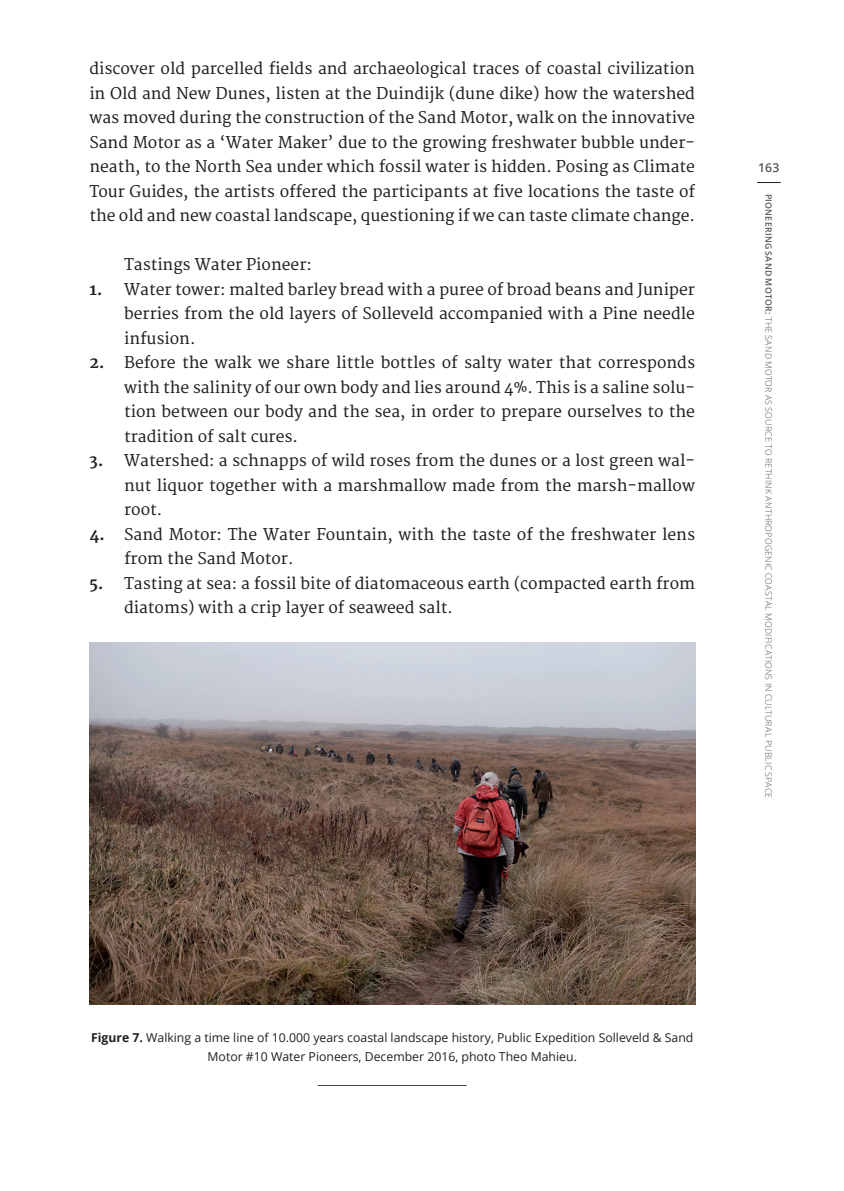
<style>
.page{position:relative;width:844px;height:1191px;background:#fff}
.page>*{position:absolute;margin:0;border:0;box-sizing:border-box;transform-origin:0 0}
.t1{font:15.75px/24.5px "Merriweather";color:#231f20;text-align:justify}
.t2{font:12.25px/19.2px "Open Sans";color:#231f20;text-align:center}
.t3{font:600 12.25px "Open Sans";color:#57585a}
.t4{font:300 8.75px "Open Sans";letter-spacing:.025em;color:#57585a}
.s1{font-weight:700}
.s2{font-weight:600}
</style>
<div class="page">
<svg style="left:757px;top:182px;width:23px;height:1px"></svg>
<img style="left:89px;top:642px;width:605px;height:362px">
<hr style="left:317px;top:1085px;width:149px;height:1px;background:#414448">
<p class="t1" style="left:89px;top:57px;width:607px">discover old parcelled fields and archaeological traces of coastal civilization in Old and New Dunes, listen at the Duindijk (dune dike) how the watershed was moved during the construction of the Sand Motor, walk on the innovative Sand Motor as a ‘Water Maker’ due to the growing freshwater bubble under&shy;neath, to the North Sea under which fossil water is hidden. Posing as Climate Tour Guides, the artists offered the participants at five locations the taste of the old and new coastal landscape, questioning if we can taste climate change.</p>
<p class="t1" style="left:124px;top:253px;width:189px">Tastings Water Pioneer:</p>
<p class="t1" style="left:124px;top:277px;width:572px;text-indent:-35px"><span class="s1">1.</span> Water tower: malted barley bread with a puree of broad beans and Juniper berries from the old layers of Solleveld accompanied with a Pine needle infusion.</p>
<p class="t1" style="left:124px;top:351px;width:572px;text-indent:-35px"><span class="s1">2.</span> Before the walk we share little bottles of salty water that corresponds with the salinity of our own body and lies around 4%. This is a saline solu&shy;tion between our body and the sea, in order to prepare ourselves to the tradition of salt cures.</p>
<p class="t1" style="left:124px;top:449px;width:572px;text-indent:-35px"><span class="s1">3.</span> Watershed: a schnapps of wild roses from the dunes or a lost green wal&shy;nut liquor together with a marshmallow made from the marsh-mallow root.</p>
<p class="t1" style="left:124px;top:523px;width:572px;text-indent:-35px"><span class="s1">4.</span> Sand Motor: The Water Fountain, with the taste of the freshwater lens from the Sand Motor.</p>
<p class="t1" style="left:124px;top:572px;width:572px;text-indent:-35px"><span class="s1">5.</span> Tasting at sea: a fossil bite of diatomaceous earth (compacted earth from diatoms) with a crip layer of seaweed salt.</p>
<p class="t3" style="left:758px;top:159px;width:23px">163</p>
<p class="t4" style="left:774px;top:194px;width:606px;rotate:90deg"><span class="s2">PIONEERING SAND MOTOR:</span> THE SAND MOTOR AS SOURCE TO RETHINK ANTHROPOGENIC COASTAL MODIFICATIONS IN CULTURAL PUBLIC SPACE</p>
<p class="t2" style="left:91px;top:1027px;width:603px"><span class="s1">Figure 7.</span> Walking a time line of 10.000 years coastal landscape history, Public Expedition Solleveld &amp; Sand<br>Motor #10 Water Pioneers, December 2016, photo Theo Mahieu.</p>
</div>
